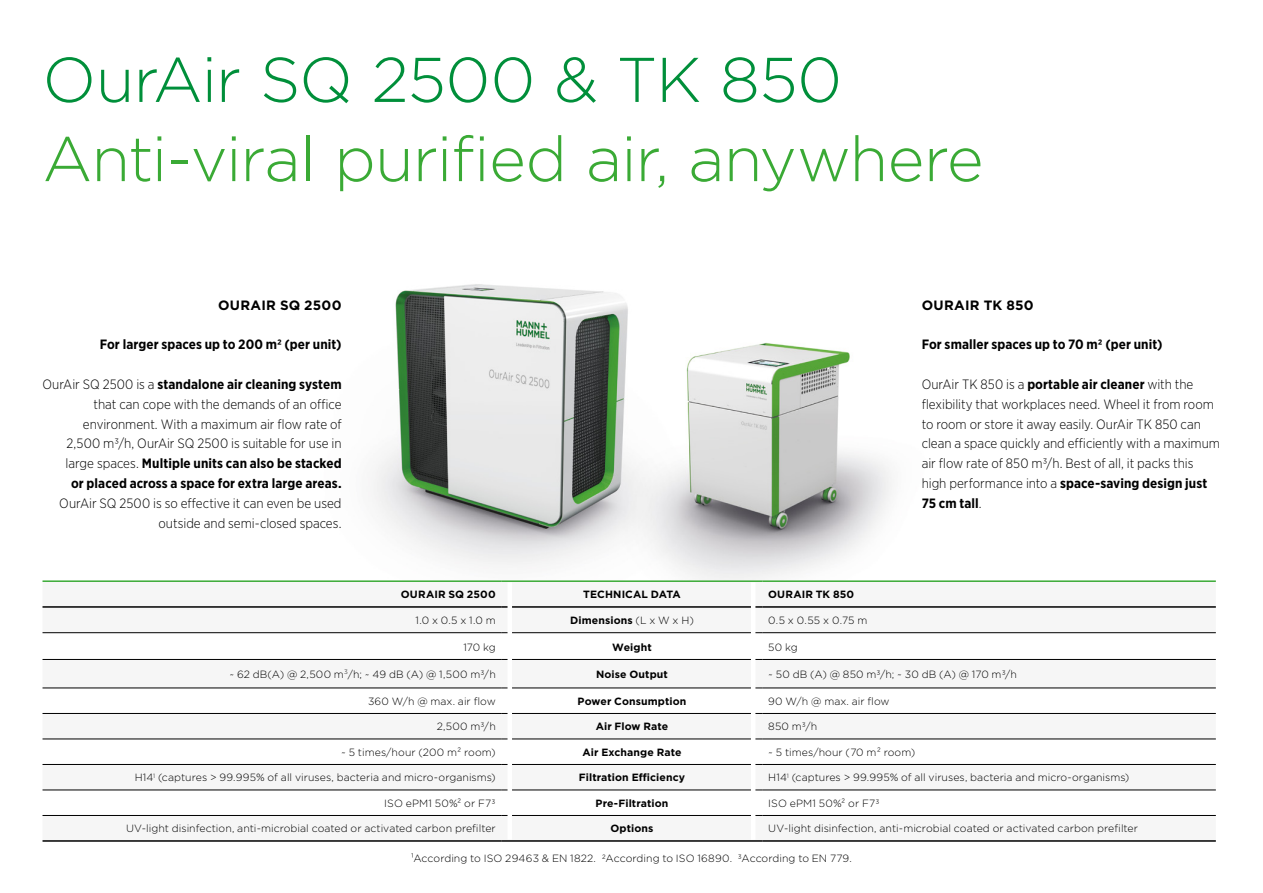
<style>
.page{position:relative;width:1263px;height:893px;background:#fff}
.page>*{position:absolute;margin:0;border:0;box-sizing:border-box;transform-origin:0 0}
.t1{font:300 63px "Gotham";letter-spacing:-.02em;color:#3aaa35}
.t2{font:300 63px "Gotham";letter-spacing:-.015em;color:#008f3a}
.t3{font:300 13.5px/19.8px "Gotham Narrow";color:#000;text-align:right}
.t4{font:700 13.5px "Gotham Narrow";letter-spacing:.005em;color:#000}
.t5{font:700 13.5px "Gotham";letter-spacing:.02em;color:#000}
.t6{font:300 10.5px "Gotham";letter-spacing:.005em;color:#000}
.t7{font:700 10.5px "Gotham";letter-spacing:.01em;color:#000}
.s1{font-weight:700}
.s2{font-weight:300}
</style>
<div class="page">
<img style="left:372px;top:284px;width:520px;height:296px">
<svg style="left:43px;top:687px;width:1173px;height:103px;fill:#f6f6f6"></svg>
<svg style="left:43px;top:633px;width:1173px;height:1px"></svg>
<hr style="left:43px;top:632px;width:459px;height:1px;background:#000">
<hr style="left:502px;top:632px;width:260px;height:1px;background:#000">
<hr style="left:43px;top:659px;width:459px;height:1px;background:#000">
<hr style="left:502px;top:659px;width:260px;height:1px;background:#000">
<hr style="left:762px;top:659px;width:454px;height:1px;background:#000">
<hr style="left:43px;top:688px;width:459px;height:1px;background:#000">
<hr style="left:502px;top:688px;width:260px;height:1px;background:#000">
<hr style="left:762px;top:688px;width:454px;height:1px;background:#000">
<hr style="left:43px;top:713px;width:459px;height:1px;background:#000">
<hr style="left:502px;top:713px;width:260px;height:1px;background:#000">
<hr style="left:762px;top:713px;width:454px;height:1px;background:#000">
<hr style="left:43px;top:840px;width:459px;height:2px;background:#000">
<hr style="left:502px;top:840px;width:260px;height:2px;background:#000">
<hr style="left:762px;top:840px;width:454px;height:2px;background:#000">
<hr style="left:43px;top:739px;width:459px;height:1px;background:#000">
<hr style="left:502px;top:739px;width:260px;height:1px;background:#000">
<hr style="left:762px;top:739px;width:454px;height:1px;background:#000">
<hr style="left:43px;top:764px;width:459px;height:1px;background:#000">
<hr style="left:502px;top:764px;width:260px;height:1px;background:#000">
<hr style="left:762px;top:764px;width:454px;height:1px;background:#000">
<hr style="left:43px;top:790px;width:459px;height:1px;background:#000">
<hr style="left:502px;top:790px;width:260px;height:1px;background:#000">
<hr style="left:762px;top:790px;width:454px;height:1px;background:#000">
<hr style="left:43px;top:815px;width:459px;height:1px;background:#000">
<hr style="left:502px;top:815px;width:260px;height:1px;background:#000">
<hr style="left:762px;top:815px;width:454px;height:1px;background:#000">
<hr style="left:43px;top:580px;width:459px;height:2px;background:#3aaa35">
<hr style="left:502px;top:580px;width:260px;height:2px;background:#3aaa35">
<hr style="left:43px;top:606px;width:459px;height:2px;background:#000">
<hr style="left:502px;top:606px;width:260px;height:2px;background:#000">
<hr style="left:762px;top:580px;width:454px;height:2px;background:#3aaa35">
<hr style="left:762px;top:606px;width:454px;height:2px;background:#000">
<hr style="left:762px;top:632px;width:454px;height:1px;background:#000">
<hr style="left:751px;top:582px;width:4px;height:258px;background:#fff">
<div style="left:507px;top:582px;width:5px;height:258px;background:#fff"></div>
<h1 class="t2" style="left:43px;top:40px;width:801px">OurAir SQ 2500 &amp; TK 850</h1>
<h1 class="t1" style="left:43px;top:119px;width:942px">Anti-viral purified air, anywhere</h1>
<p class="t5" style="left:218px;top:296px;width:125px">OURAIR SQ 2500</p>
<p class="t4" style="left:100px;top:336px;width:243px">For larger spaces up to 200 m2 (per unit)</p>
<p class="t3" style="left:43px;top:374px;width:301px">OurAir SQ 2500 is a <span class="s1">standalone air cleaning system </span>that can cope with the demands of an office environment. With a maximum air flow rate of<br>2,500 m3/h, OurAir SQ 2500 is suitable for use in large spaces. <span class="s1">Multiple units can also be stacked<br>or placed across a space for extra large areas.</span></p>
<p class="t3" style="left:59px;top:493px;width:284px">OurAir SQ 2500 is so effective it can even be used outside and semi-closed spaces.</p>
<p class="t5" style="left:922px;top:296px;width:113px">OURAIR TK 850</p>
<p class="t4" style="left:922px;top:336px;width:242px">For smaller spaces up to 70 m2 (per unit)</p>
<p class="t3" style="left:922px;top:374px;width:300px;text-align:left">OurAir TK 850 is a <span class="s1">portable air cleaner</span> with the flexibility that workplaces need. Wheel it from room to room or store it away easily. OurAir TK 850 can clean a space quickly and efficiently with a maximum air flow rate of 850 m3/h. Best of all, it packs this high performance into a <span class="s1">space-saving design just 75 cm tall</span>.</p>
<p class="t7" style="left:401px;top:588px;width:96px">OURAIR SQ 2500</p>
<p class="t7" style="left:583px;top:588px;width:99px">TECHNICAL DATA</p>
<p class="t7" style="left:768px;top:588px;width:87px">OURAIR TK 850</p>
<p class="t6" style="left:415px;top:614px;width:82px">1.0 x 0.5 x 1.0 m</p>
<p class="t7" style="left:570px;top:613px;width:125px">Dimensions <span class="s2">(L x W x H)</span></p>
<p class="t6" style="left:768px;top:614px;width:101px">0.5 x 0.55 x 0.75 m</p>
<p class="t6" style="left:463px;top:641px;width:34px">170 kg</p>
<p class="t7" style="left:612px;top:640px;width:41px">Weight</p>
<p class="t6" style="left:768px;top:641px;width:31px">50 kg</p>
<p class="t6" style="left:229px;top:668px;width:268px">~ 62 dB(A) @ 2,500 m<sup>3</sup>/h; ~ 49 dB (A) @ 1,500 m3/h</p>
<p class="t7" style="left:596px;top:667px;width:73px">Noise Output</p>
<p class="t6" style="left:768px;top:668px;width:250px">~ 50 dB (A) @ 850 m3/h; ~ 30 dB (A) @ 170 m3/h</p>
<p class="t6" style="left:368px;top:695px;width:129px">360 W/h @ max. air flow</p>
<p class="t7" style="left:578px;top:694px;width:110px">Power Consumption</p>
<p class="t6" style="left:768px;top:695px;width:123px">90 W/h @ max. air flow</p>
<p class="t6" style="left:437px;top:720px;width:60px">2,500 m3/h</p>
<p class="t7" style="left:596px;top:720px;width:74px">Air Flow Rate</p>
<p class="t6" style="left:768px;top:720px;width:51px">850 m3/h</p>
<p class="t6" style="left:341px;top:746px;width:156px">~ 5 times/hour (200 m² room)</p>
<p class="t7" style="left:582px;top:745px;width:101px">Air Exchange Rate</p>
<p class="t6" style="left:768px;top:746px;width:148px">~ 5 times/hour (70 m² room)</p>
<p class="t6" style="left:135px;top:771px;width:363px">H14<sup>1</sup> (captures &gt; 99.995% of all viruses, bacteria and micro-organisms)</p>
<p class="t7" style="left:579px;top:771px;width:108px">Filtration Efficiency</p>
<p class="t6" style="left:768px;top:771px;width:363px">H14<sup>1</sup> (captures &gt; 99.995% of all viruses, bacteria and micro-organisms)</p>
<p class="t6" style="left:384px;top:797px;width:113px">ISO ePM1 50%² or F73</p>
<p class="t7" style="left:596px;top:796px;width:74px">Pre-Filtration</p>
<p class="t6" style="left:768px;top:797px;width:113px">ISO ePM1 50%² or F73</p>
<p class="t6" style="left:126px;top:822px;width:371px">UV-light disinfection, anti-microbial coated or activated carbon prefilter</p>
<p class="t7" style="left:610px;top:822px;width:44px">Options</p>
<p class="t6" style="left:768px;top:822px;width:371px">UV-light disinfection, anti-microbial coated or activated carbon prefilter</p>
<p class="t6" style="left:411px;top:852px;width:442px">¹According to ISO 29463 &amp; EN 1822. 2According to ISO 16890. 3According to EN 779.</p>
</div>
